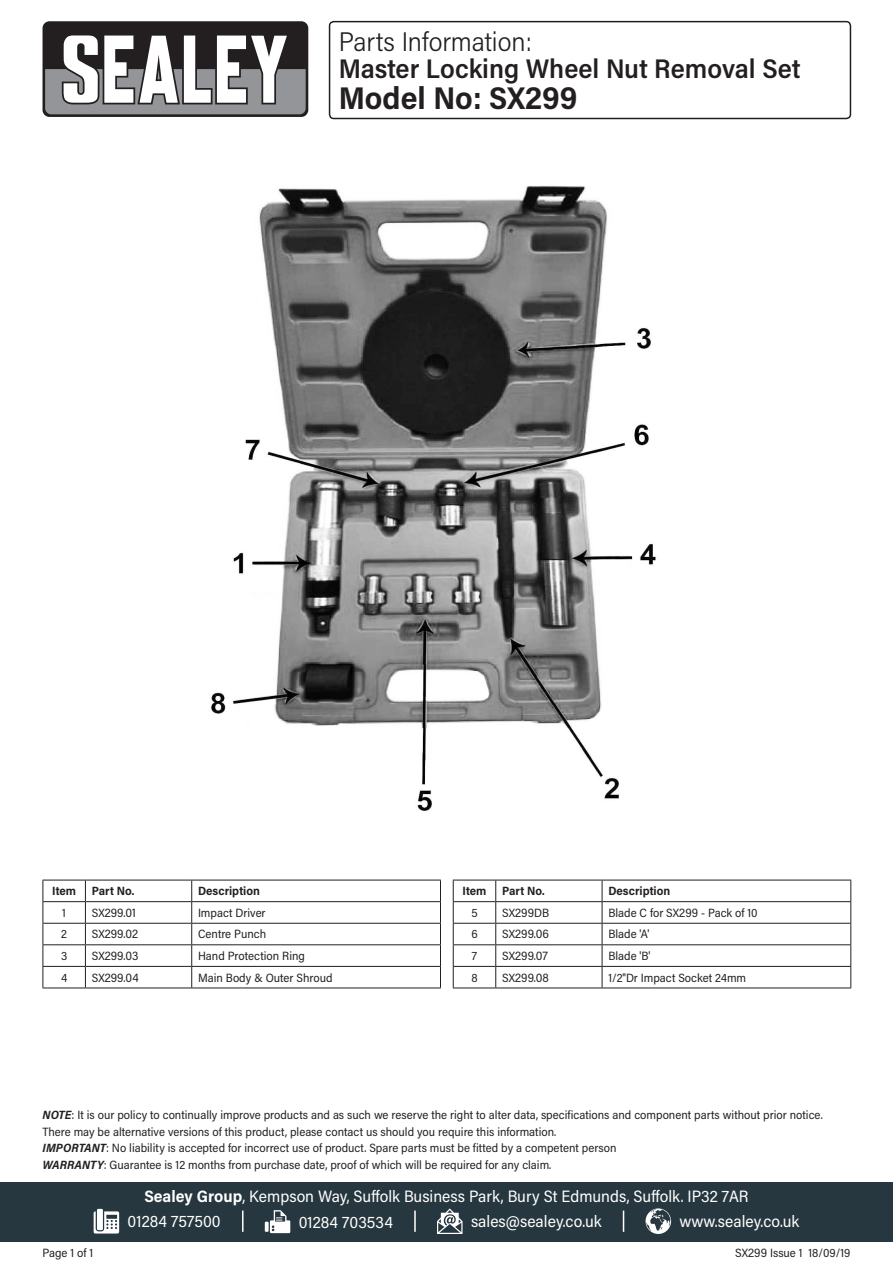
<style>
.page{position:relative;width:893px;height:1263px;background:#fff}
.page>*{position:absolute;margin:0;border:0;box-sizing:border-box;transform-origin:0 0}
.Model_Number{font:700 31.5px "Acumin Pro Semi Cond";color:#231f20}
.Product_Description{font:600 27px "Acumin Pro Semi Cond";color:#231f20}
.Parts_Information{font:300 27px "Acumin Pro Semi Cond";color:#231f20}
.Address{font:16.5px "Acumin Pro Semi Cond";color:#fff}
.Contact_Info{font:16.5px "Acumin Pro Semi Cond";color:#fff}
.Disclaimer{font:12px/16.5px "Acumin Pro Semi Cond";color:#231f20}
.Table_Body{font:12px "Acumin Pro Semi Cond";color:#231f20}
.Part_No__Body{font:12px "Acumin Pro Semi Cond";letter-spacing:.005em;color:#231f20}
.Part_Description_HDR{font:700 12px "Acumin Pro Semi Cond";color:#231f20}
.Document_Info{font:12px "Acumin Pro Semi Cond";color:#231f20}
.Item_HDR{font:700 12px "Acumin Pro Semi Cond";letter-spacing:-.005em;color:#231f20}
.Item_Body{font:12px "Acumin Pro Semi Cond";color:#231f20}
.s1{font-weight:700;font-style:italic}
.s2{font-weight:700}
</style>
<div class="page">
<div style="left:43px;top:21px;width:265px;height:96px;background:#231f20;border-radius:7px"></div>
<svg style="left:45px;top:35px;width:261px;height:79px"></svg>
<div style="left:0;top:1182px;width:893px;height:60px;background:#27373f"></div>
<svg style="left:94px;top:1211px;width:25px;height:22px"></svg>
<div style="left:97px;top:1209px;width:6px;height:21px;background:#fff"></div>
<svg style="left:265px;top:1222px;width:4px;height:10px"></svg>
<svg style="left:270px;top:1210px;width:20px;height:23px"></svg>
<svg style="left:437px;top:1208px;width:25px;height:26px"></svg>
<svg style="left:645px;top:1208px;width:26px;height:26px"></svg>
<hr style="left:242px;top:1210px;width:2px;height:22px;background:#fff">
<svg style="left:623px;top:1210px;width:1px;height:22px"></svg>
<hr style="left:414px;top:1210px;width:2px;height:22px;background:#fff">
<div style="left:329px;top:21px;width:522px;height:98px;border:2px solid #231f20;border-radius:4px"></div>
<hr style="left:43px;top:880px;width:42px;height:1px;background:#231f20">
<hr style="left:85px;top:880px;width:107px;height:1px;background:#231f20">
<hr style="left:192px;top:880px;width:249px;height:1px;background:#231f20">
<hr style="left:43px;top:901px;width:42px;height:1px;background:#231f20">
<hr style="left:85px;top:901px;width:107px;height:1px;background:#231f20">
<hr style="left:192px;top:901px;width:249px;height:1px;background:#231f20">
<hr style="left:43px;top:923px;width:42px;height:1px;background:#231f20">
<hr style="left:85px;top:923px;width:107px;height:1px;background:#231f20">
<hr style="left:192px;top:923px;width:249px;height:1px;background:#231f20">
<hr style="left:43px;top:944px;width:42px;height:1px;background:#231f20">
<hr style="left:85px;top:944px;width:107px;height:1px;background:#231f20">
<hr style="left:192px;top:944px;width:249px;height:1px;background:#231f20">
<hr style="left:43px;top:966px;width:42px;height:1px;background:#231f20">
<svg style="left:43px;top:880px;width:1px;height:107px"></svg>
<hr style="left:85px;top:966px;width:107px;height:1px;background:#231f20">
<svg style="left:85px;top:880px;width:1px;height:107px"></svg>
<hr style="left:192px;top:966px;width:249px;height:1px;background:#231f20">
<svg style="left:191px;top:880px;width:1px;height:107px"></svg>
<svg style="left:440px;top:880px;width:1px;height:107px"></svg>
<hr style="left:43px;top:987px;width:42px;height:1px;background:#231f20">
<hr style="left:85px;top:987px;width:107px;height:1px;background:#231f20">
<hr style="left:192px;top:987px;width:249px;height:1px;background:#231f20">
<hr style="left:453px;top:880px;width:43px;height:1px;background:#231f20">
<hr style="left:496px;top:880px;width:106px;height:1px;background:#231f20">
<hr style="left:602px;top:880px;width:249px;height:1px;background:#231f20">
<hr style="left:453px;top:901px;width:43px;height:1px;background:#231f20">
<hr style="left:496px;top:901px;width:106px;height:1px;background:#231f20">
<hr style="left:602px;top:901px;width:249px;height:1px;background:#231f20">
<hr style="left:453px;top:923px;width:43px;height:1px;background:#231f20">
<hr style="left:496px;top:923px;width:106px;height:1px;background:#231f20">
<hr style="left:602px;top:923px;width:249px;height:1px;background:#231f20">
<hr style="left:453px;top:944px;width:43px;height:1px;background:#231f20">
<hr style="left:496px;top:944px;width:106px;height:1px;background:#231f20">
<hr style="left:602px;top:944px;width:249px;height:1px;background:#231f20">
<hr style="left:453px;top:966px;width:43px;height:1px;background:#231f20">
<svg style="left:453px;top:880px;width:1px;height:107px"></svg>
<hr style="left:496px;top:966px;width:106px;height:1px;background:#231f20">
<svg style="left:495px;top:880px;width:1px;height:107px"></svg>
<hr style="left:602px;top:966px;width:249px;height:1px;background:#231f20">
<svg style="left:602px;top:880px;width:1px;height:107px"></svg>
<svg style="left:850px;top:880px;width:1px;height:107px"></svg>
<hr style="left:453px;top:987px;width:43px;height:1px;background:#231f20">
<hr style="left:496px;top:987px;width:106px;height:1px;background:#231f20">
<hr style="left:602px;top:987px;width:249px;height:1px;background:#231f20">
<img style="left:211px;top:185px;width:445px;height:626px">
<p class="Parts_Information" style="left:339px;top:23px;width:195px">Parts Information:</p>
<p class="Product_Description" style="left:339px;top:49px;width:463px">Master Locking Wheel Nut Removal Set</p>
<p class="Model_Number" style="left:339px;top:76px;width:240px">Model No: SX299</p>
<p class="Item_HDR" style="left:52px;top:883px;width:25px">Item</p>
<p class="Part_Description_HDR" style="left:92px;top:883px;width:44px">Part No.</p>
<p class="Part_Description_HDR" style="left:198px;top:883px;width:63px">Description</p>
<p class="Item_Body" style="left:62px;top:904px;width:5px">1</p>
<p class="Part_No__Body" style="left:92px;top:904px;width:46px">SX299.01</p>
<p class="Table_Body" style="left:198px;top:904px;width:69px">Impact Driver</p>
<p class="Item_Body" style="left:61px;top:926px;width:7px">2</p>
<p class="Part_No__Body" style="left:92px;top:926px;width:48px">SX299.02</p>
<p class="Table_Body" style="left:198px;top:926px;width:70px">Centre Punch</p>
<p class="Item_Body" style="left:61px;top:947px;width:8px">3</p>
<p class="Part_No__Body" style="left:92px;top:947px;width:48px">SX299.03</p>
<p class="Table_Body" style="left:198px;top:947px;width:108px">Hand Protection Ring</p>
<p class="Item_Body" style="left:61px;top:969px;width:8px">4</p>
<p class="Part_No__Body" style="left:92px;top:969px;width:48px">SX299.04</p>
<p class="Table_Body" style="left:198px;top:969px;width:136px">Main Body &amp; Outer Shroud</p>
<p class="Item_HDR" style="left:463px;top:883px;width:25px">Item</p>
<p class="Part_Description_HDR" style="left:502px;top:883px;width:44px">Part No.</p>
<p class="Part_Description_HDR" style="left:608px;top:883px;width:63px">Description</p>
<p class="Item_Body" style="left:471px;top:904px;width:8px">5</p>
<p class="Part_No__Body" style="left:502px;top:904px;width:49px">SX299DB</p>
<p class="Table_Body" style="left:608px;top:904px;width:151px">Blade C for SX299 - Pack of 10</p>
<p class="Item_Body" style="left:471px;top:926px;width:8px">6</p>
<p class="Part_No__Body" style="left:502px;top:926px;width:48px">SX299.06</p>
<p class="Table_Body" style="left:608px;top:926px;width:42px">Blade 'A'</p>
<p class="Item_Body" style="left:472px;top:947px;width:7px">7</p>
<p class="Part_No__Body" style="left:502px;top:947px;width:47px">SX299.07</p>
<p class="Table_Body" style="left:608px;top:947px;width:44px">Blade 'B'</p>
<p class="Item_Body" style="left:471px;top:969px;width:8px">8</p>
<p class="Part_No__Body" style="left:502px;top:969px;width:48px">SX299.08</p>
<p class="Table_Body" style="left:608px;top:969px;width:139px">1/2"Dr Impact Socket 24mm</p>
<p class="Disclaimer" style="left:43px;top:1106px;width:782px"><span class="s1">NOTE</span>: It is our policy to continually improve products and as such we reserve the right to alter data, specifications and component parts without prior notice.<br>There may be alternative versions of this product, please contact us should you require this information.</p>
<p class="Disclaimer" style="left:43px;top:1139px;width:575px"><span class="s1">IMPORTANT</span>: No liability is accepted for incorrect use of product. Spare parts must be fitted by a competent person</p>
<p class="Disclaimer" style="left:43px;top:1156px;width:510px"><span class="s1">WARRANTY</span>: Guarantee is 12 months from purchase date, proof of which will be required for any claim.</p>
<p class="Document_Info" style="left:43px;top:1244px;width:52px">Page 1 of 1</p>
<p class="Address" style="left:144px;top:1185px;width:606px"><span class="s2">Sealey Group</span>, Kempson Way, Suffolk Business Park, Bury St Edmunds, Suffolk. IP32 7AR</p>
<p class="Contact_Info" style="left:128px;top:1210px;width:95px">01284 757500</p>
<p class="Contact_Info" style="left:299px;top:1210px;width:96px">01284 703534</p>
<p class="Contact_Info" style="left:471px;top:1210px;width:132px">sales@sealey.co.uk</p>
<p class="Contact_Info" style="left:680px;top:1210px;width:121px">www.sealey.co.uk</p>
<p class="Document_Info" style="left:735px;top:1244px;width:117px">SX299 Issue 1 18/09/19</p>
</div>
